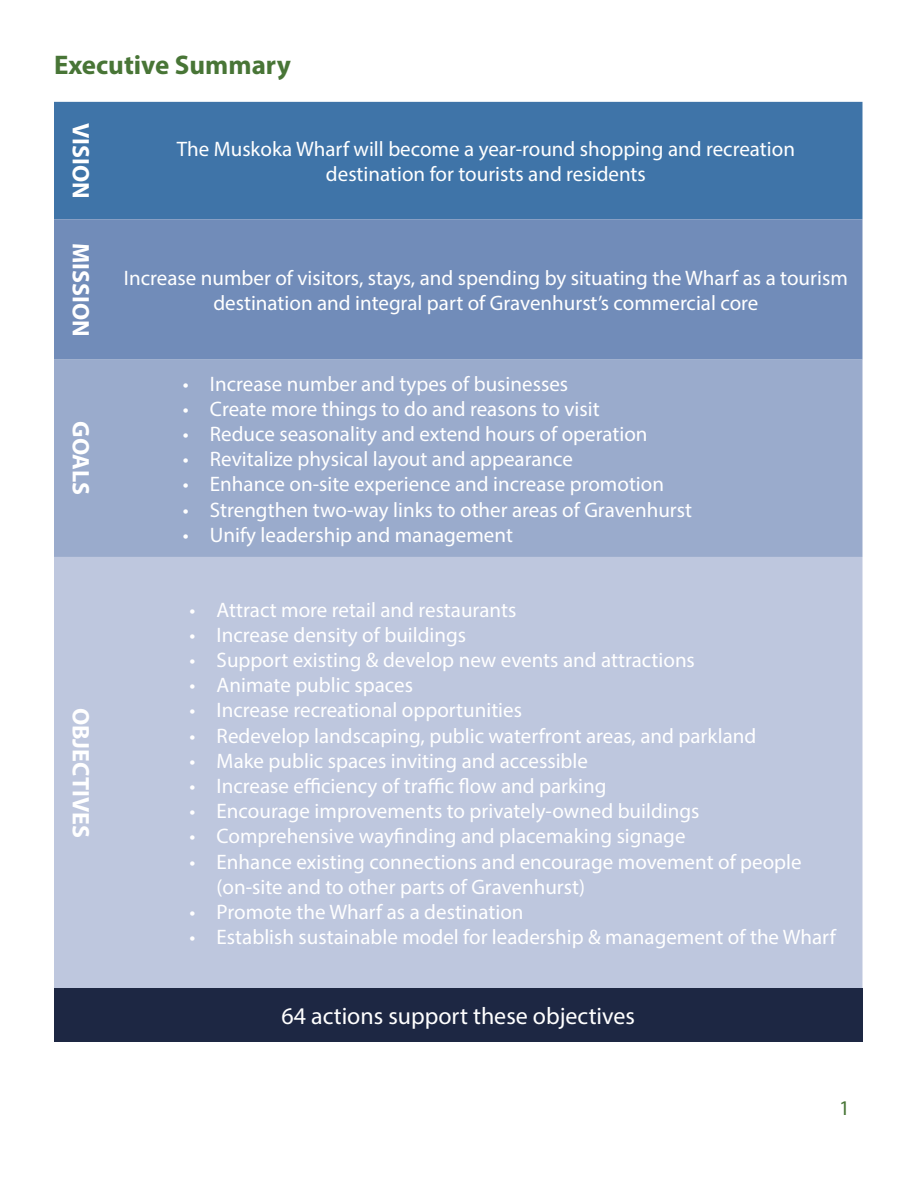
<style>
.page{position:relative;width:918px;height:1188px;background:#fff}
.page>*{position:absolute;margin:0;border:0;box-sizing:border-box;transform-origin:0 0}
.t1{font:700 27px "Myriad Pro";color:#487536}
.t2{font:24px "Myriad Pro";color:#fff}
.t3{font:700 24px "Myriad Pro";color:#fff}
.t4{font:21px/25.2px "Myriad Pro";color:#fff;text-align:center}
.t5{font:21px "Myriad Pro";color:#487536}
</style>
<div class="page">
<div style="left:54px;top:102px;width:808px;height:117px;background:#3f74a8"></div>
<div style="left:54px;top:219px;width:808px;height:141px;background:#718cb9"></div>
<div style="left:54px;top:360px;width:808px;height:197px;background:#9aabcc"></div>
<div style="left:54px;top:557px;width:808px;height:431px;background:#bec7de"></div>
<div style="left:54px;top:988px;width:808px;height:54px;background:#1d2743"></div>
<p class="t1" style="left:54px;top:48px;width:238px">Executive Summary</p>
<p class="t3" style="left:96px;top:123px;width:77px;rotate:90deg">VISION</p>
<p class="t3" style="left:96px;top:243px;width:95px;rotate:90deg">MISSION</p>
<p class="t3" style="left:96px;top:421px;width:76px;rotate:90deg">GOALS</p>
<p class="t3" style="left:96px;top:708px;width:132px;rotate:90deg">OBJECTIVES</p>
<p class="t4" style="left:177px;top:136px;width:620px">The Muskoka Wharf will become a year-round shopping and recreation destination for tourists and residents</p>
<p class="t4" style="left:124px;top:265px;width:725px">Increase number of visitors, stays, and spending by situating the Wharf as a tourism destination and integral part of Gravenhurst’s commercial core</p>
<p class="t4" style="left:183px;top:371px;width:387px">• Increase number and types of businesses</p>
<p class="t4" style="left:183px;top:396px;width:418px">• Create more things to do and reasons to visit</p>
<p class="t4" style="left:183px;top:421px;width:466px">• Reduce seasonality and extend hours of operation</p>
<p class="t4" style="left:183px;top:446px;width:392px">• Revitalize physical layout and appearance</p>
<p class="t4" style="left:183px;top:471px;width:483px">• Enhance on-site experience and increase promotion</p>
<p class="t4" style="left:183px;top:497px;width:511px">• Strengthen two-way links to other areas of Gravenhurst</p>
<p class="t4" style="left:183px;top:522px;width:332px">• Unify leadership and management</p>
<p class="t4" style="left:190px;top:597px;width:328px">• Attract more retail and restaurants</p>
<p class="t4" style="left:190px;top:622px;width:278px">• Increase density of buildings</p>
<p class="t4" style="left:190px;top:647px;width:507px">• Support existing &amp; develop new events and attractions</p>
<p class="t4" style="left:190px;top:672px;width:225px">• Animate public spaces</p>
<p class="t4" style="left:190px;top:697px;width:334px">• Increase recreational opportunities</p>
<p class="t4" style="left:190px;top:723px;width:568px">• Redevelop landscaping, public waterfront areas, and parkland</p>
<p class="t4" style="left:190px;top:748px;width:400px">• Make public spaces inviting and accessible</p>
<p class="t4" style="left:190px;top:773px;width:418px">• Increase efficiency of traffic flow and parking</p>
<p class="t4" style="left:190px;top:798px;width:511px">• Encourage improvements to privately-owned buildings</p>
<p class="t4" style="left:190px;top:823px;width:497px">• Comprehensive wayfinding and placemaking signage</p>
<p class="t4" style="left:217px;top:849px;width:587px;text-align:left;text-indent:-27px">• Enhance existing connections and encourage movement of people (on-site and to other parts of Gravenhurst)</p>
<p class="t4" style="left:190px;top:899px;width:335px">• Promote the Wharf as a destination</p>
<p class="t4" style="left:190px;top:924px;width:648px">• Establish sustainable model for leadership &amp; management of the Wharf</p>
<p class="t2" style="left:281px;top:1001px;width:355px">64 actions support these objectives</p>
<p class="t5" style="left:839px;top:1095px;width:12px">1</p>
</div>
